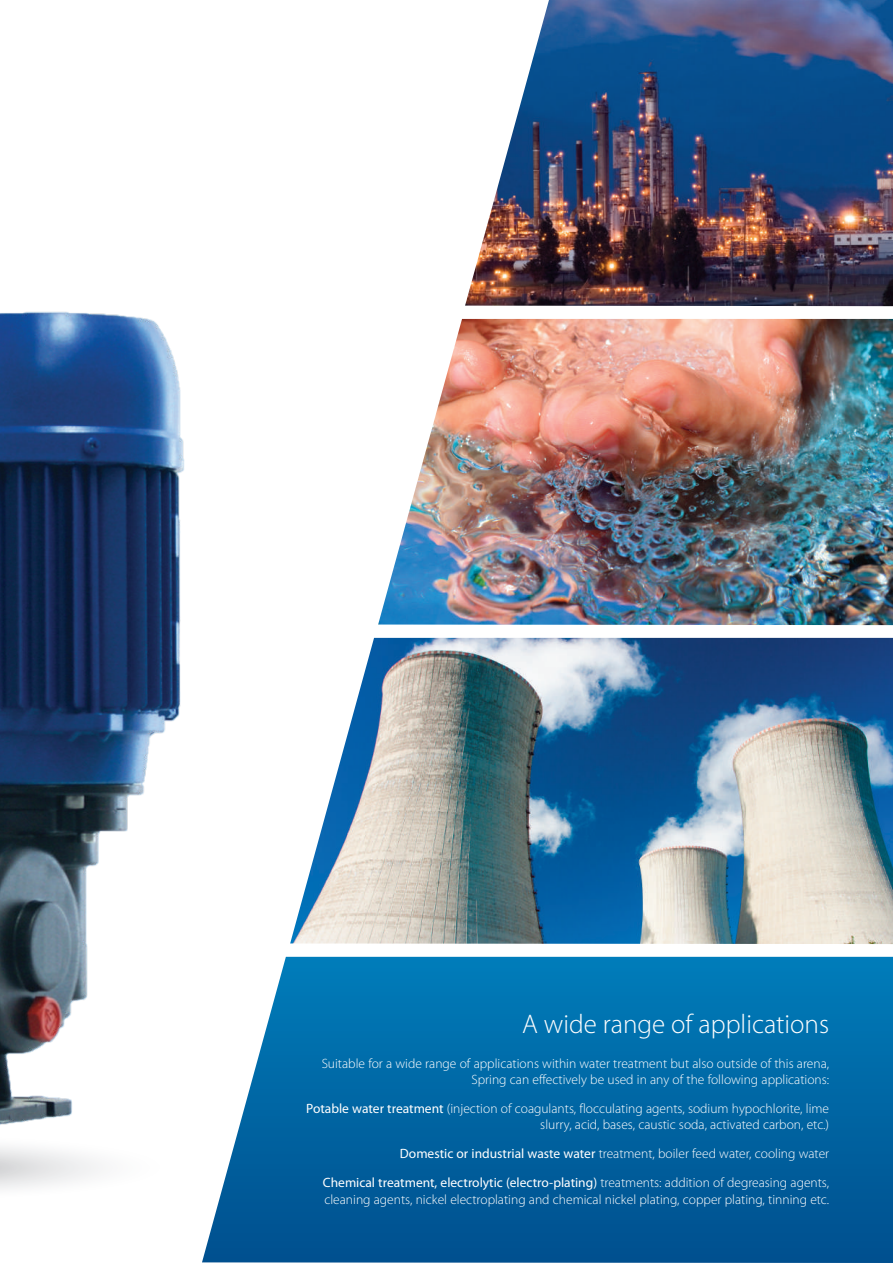
<style>
.page{position:relative;width:893px;height:1263px;background:#fff}
.page>*{position:absolute;margin:0;border:0;box-sizing:border-box;transform-origin:0 0}
.t1{font:300 27px "Myriad Pro";color:#fff}
.t2{font:300 13.5px/16.2px "Myriad Pro";color:#fff;text-align:right}
.t3{font:13.5px/29px "Myriad Pro";color:#fff;text-align:right}
.s1{font-weight:400}
.s2{font-weight:300}
</style>
<div class="page">
<svg style="left:202px;top:957px;width:691px;height:306px;background:#0f6ea8"></svg>
<img style="left:290px;top:638px;width:603px;height:306px">
<img style="left:378px;top:319px;width:515px;height:306px">
<img style="left:465px;top:0;width:428px;height:306px">
<img style="left:0;top:311px;width:185px;height:878px">
<h1 class="t1" style="left:522px;top:1014px;width:308px">A wide range of applications</h1>
<p class="t2" style="left:322px;top:1056px;width:509px">Suitable for a wide range of applications within water treatment but also outside of this arena,<br>Spring can effectively be used in any of the following applications:</p>
<p class="t2" style="left:306px;top:1102px;width:524px"><span class="s1">Potable water treatment</span> (injection of coagulants, flocculating agents, sodium hypochlorite, lime slurry, acid, bases, caustic soda, activated carbon, etc.)</p>
<p class="t3" style="left:323px;top:1140px;width:508px">Domestic or industrial waste water <span class="s2">treatment, boiler feed water, cooling water<br></span>Chemical treatment, electrolytic (electro-plating) <span class="s2">treatments: addition of degreasing agents,</span></p>
<p class="t2" style="left:324px;top:1192px;width:506px">cleaning agents, nickel electroplating and chemical nickel plating, copper plating, tinning etc.</p>
</div>
